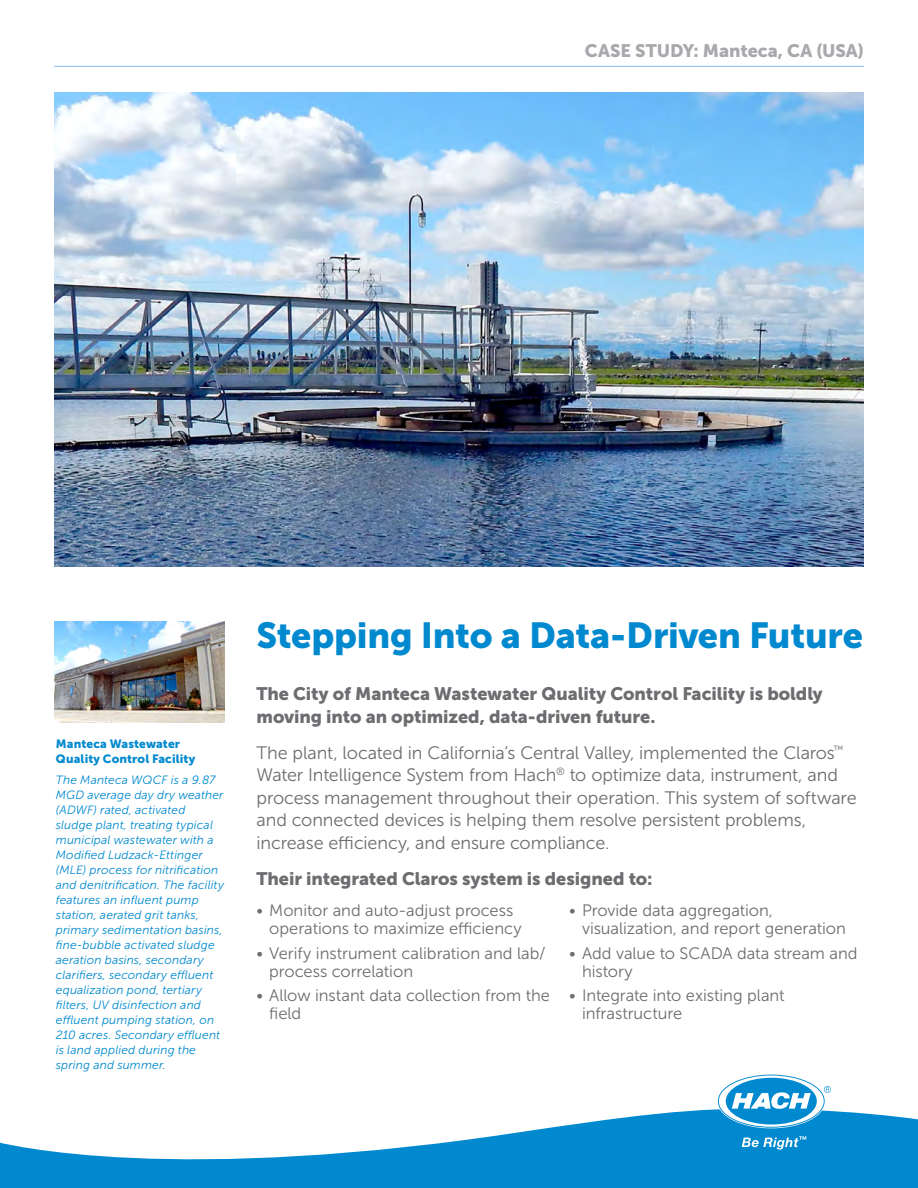
<style>
.page{position:relative;width:918px;height:1188px;background:#fff}
.page>*{position:absolute;margin:0;border:0;box-sizing:border-box;transform-origin:0 0}
.Head_1{font:36px "Museo Sans 900";letter-spacing:-.01em;color:#0089cf}
.Text_1_Gray{font:18px/22.5px "Museo Sans 300";letter-spacing:-.005em;color:#6c6d70}
.Text_1_Gray-2{font:18px/22.5px "Museo Sans 900";letter-spacing:-.005em;color:#6c6d70}
.Running_Head_Right{font:18px "Museo Sans 900";letter-spacing:-.005em;color:#a8a9ad}
.t1{font:16.5px/18px "Museo Sans 300";color:#6c6d70}
.Caption_Photo{font:italic 12px/15px "Museo Sans 300";letter-spacing:.01em;color:#0089cf}
.Caption_Photo-2{font:12px "Museo Sans 900";letter-spacing:.01em;color:#0089cf}
</style>
<div class="page">
<img style="left:54px;top:93px;width:810px;height:474px">
<hr style="left:54px;top:66px;width:810px;height:1px;background:#93c2e8">
<img style="left:54px;top:621px;width:170px;height:102px">
<svg style="left:0;top:1109px;width:918px;height:79px;fill:#0089cf"></svg>
<svg style="left:719px;top:1076px;width:112px;height:51px"></svg>
<svg style="left:742px;top:1136px;width:64px;height:14px"></svg>
<p class="Running_Head_Right" style="left:585px;top:40px;width:281px">CASE STUDY: Manteca, CA (USA)</p>
<p class="Caption_Photo-2" style="left:56px;top:737px;width:126px">Manteca Wastewater</p>
<p class="Caption_Photo-2" style="left:56px;top:752px;width:141px">Quality Control Facility</p>
<p class="Caption_Photo" style="left:56px;top:773px;width:170px">The Manteca WQCF is a 9.87<br>MGD average day dry weather (ADWF) rated, activated sludge plant, treating typical municipal wastewater with a<br>Modified Ludzack-Ettinger (MLE) process for nitrification and denitrification. The facility features an influent pump station, aerated grit tanks, primary sedimentation basins, fine-bubble activated sludge aeration basins, secondary clarifiers, secondary effluent equalization pond, tertiary filters, UV disinfection and effluent pumping station, on<br>210 acres. Secondary effluent is land applied during the spring and summer.</p>
<p class="Head_1" style="left:256px;top:615px;width:608px">Stepping Into a Data-Driven Future</p>
<p class="Text_1_Gray-2" style="left:256px;top:683px;width:568px">The City of Manteca Wastewater Quality Control Facility is boldly moving into an optimized, data-driven future.</p>
<p class="Text_1_Gray" style="left:256px;top:742px;width:602px">The plant, located in California’s Central Valley, implemented the Claros<sup>™ </sup>Water Intelligence System from Hach<sup>®</sup> to optimize data, instrument, and process management throughout their operation. This system of software and connected devices is helping them resolve persistent problems, increase efficiency, and ensure compliance.</p>
<p class="Text_1_Gray-2" style="left:256px;top:867px;width:398px">Their integrated Claros system is designed to:</p>
<p class="t1" style="left:269px;top:902px;width:254px;text-indent:-13px">• Monitor and auto-adjust process operations to maximize efficiency</p>
<p class="t1" style="left:269px;top:944px;width:278px;text-indent:-13px">• Verify instrument calibration and lab/ process correlation</p>
<p class="t1" style="left:269px;top:987px;width:282px;text-indent:-13px">• Allow instant data collection from the field</p>
<p class="t1" style="left:582px;top:902px;width:266px;text-indent:-13px">• Provide data aggregation, visualization, and report generation</p>
<p class="t1" style="left:582px;top:944px;width:277px;text-indent:-13px">• Add value to SCADA data stream and history</p>
<p class="t1" style="left:582px;top:987px;width:204px;text-indent:-13px">• Integrate into existing plant infrastructure</p>
</div>
